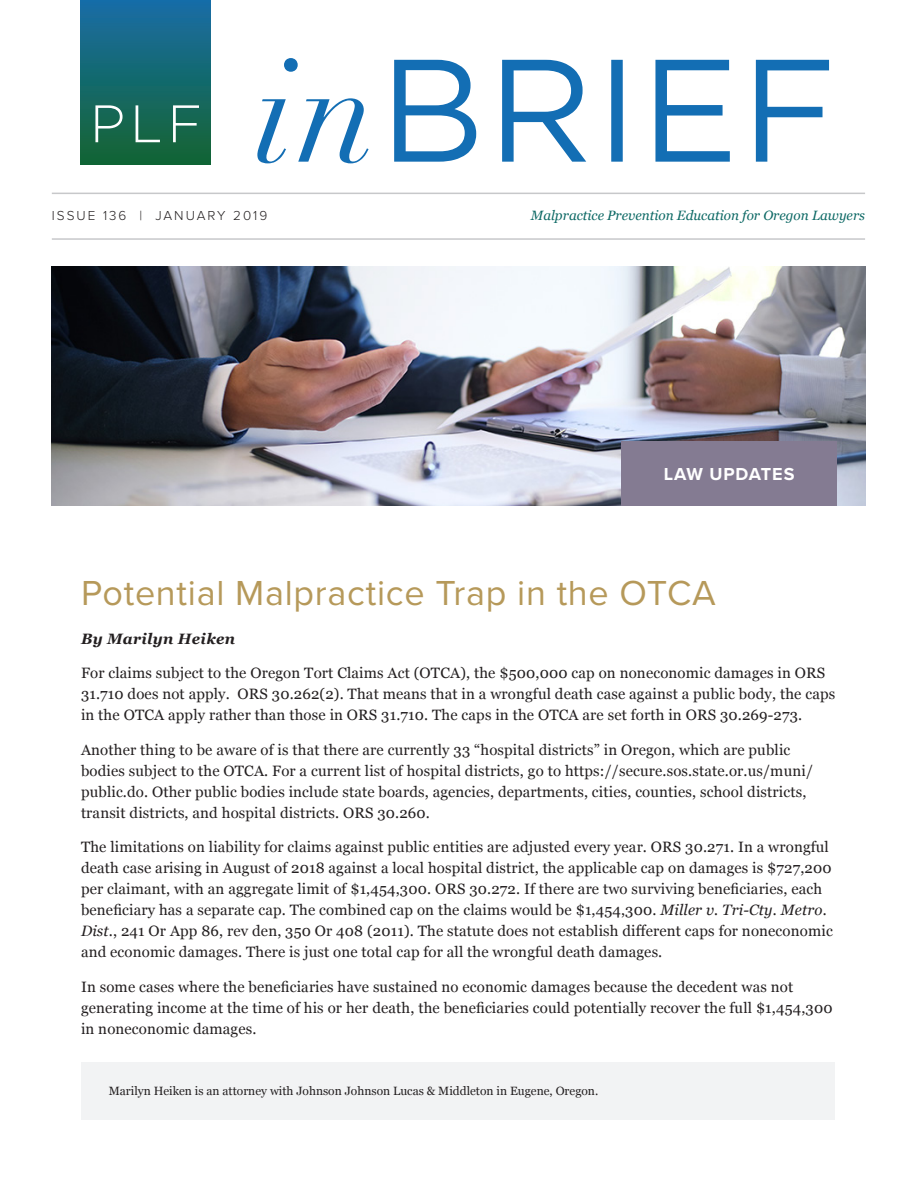
<style>
.page{position:relative;width:918px;height:1188px;background:#fff}
.page>*{position:absolute;margin:0;border:0;box-sizing:border-box;transform-origin:0 0}
.Section_Head_-_No_Un{font:36px "Proxima Nova";letter-spacing:.02em;color:#b6995a}
.body{font:700 18px "Proxima Nova";letter-spacing:.05em;color:#fff}
.body-2{font:15px/21px "Georgia";letter-spacing:.01em;color:#231f20}
.body-3{font:italic 700 15px "Georgia";letter-spacing:.02em;color:#231f20}
.t1{font:italic 13.5px "Georgia";color:#0d6965}
.t2{font:300 13.5px "Proxima Nova";letter-spacing:.15em;color:#231f20}
.body-4{font:12px "Georgia";color:#231f20}
.s1{font-style:italic}
</style>
<div class="page">
<hr style="left:52px;top:193px;width:813px;height:1px;background:#c7c8ca">
<hr style="left:52px;top:238px;width:813px;height:2px;background:#c7c8ca">
<div style="left:80px;top:0;width:130px;height:165px;background:linear-gradient(to bottom,#186da6,#136432)"></div>
<svg style="left:95px;top:105px;width:28px;height:37px"></svg>
<svg style="left:136px;top:105px;width:24px;height:37px"></svg>
<svg style="left:173px;top:105px;width:26px;height:37px"></svg>
<svg style="left:257px;top:58px;width:572px;height:105px"></svg>
<img style="left:52px;top:266px;width:813px;height:239px">
<div style="left:621px;top:441px;width:216px;height:64px;background:#847b92"></div>
<div style="left:81px;top:1062px;width:753px;height:57px;background:#f2f3f4"></div>
<p class="t2" style="left:52px;top:208px;width:217px">ISSUE 136 | JANUARY 2019</p>
<p class="t1" style="left:531px;top:205px;width:336px">Malpractice Prevention Education for Oregon Lawyers</p>
<p class="body" style="left:664px;top:461px;width:132px">LAW UPDATES</p>
<p class="Section_Head_-_No_Un" style="left:81px;top:566px;width:636px">Potential Malpractice Trap in the OTCA</p>
<p class="body-3" style="left:81px;top:629px;width:156px">By Marilyn Heiken</p>
<p class="body-2" style="left:81px;top:662px;width:756px">For claims subject to the Oregon Tort Claims Act (OTCA), the $500,000 cap on noneconomic damages in ORS<br>31.710 does not apply. ORS 30.262(2). That means that in a wrongful death case against a public body, the caps in the OTCA apply rather than those in ORS 31.710. The caps in the OTCA are set forth in ORS 30.269-273.</p>
<p class="body-2" style="left:81px;top:739px;width:734px">Another thing to be aware of is that there are currently 33 “hospital districts” in Oregon, which are public bodies subject to the OTCA. For a current list of hospital districts, go to https://secure.sos.state.or.us/muni/ public.do. Other public bodies include state boards, agencies, departments, cities, counties, school districts, transit districts, and hospital districts. ORS 30.260.</p>
<p class="body-2" style="left:81px;top:836px;width:753px">The limitations on liability for claims against public entities are adjusted every year. ORS 30.271. In a wrongful death case arising in August of 2018 against a local hospital district, the applicable cap on damages is $727,200 per claimant, with an aggregate limit of $1,454,300. ORS 30.272. If there are two surviving beneficiaries, each beneficiary has a separate cap. The combined cap on the claims would be $1,454,300. <span class="s1">Miller v. Tri-Cty. Metro.<br>Dist</span>., 241 Or App 86, rev den, 350 Or 408 (2011). The statute does not establish different caps for noneconomic and economic damages. There is just one total cap for all the wrongful death damages.</p>
<p class="body-2" style="left:81px;top:976px;width:753px">In some cases where the beneficiaries have sustained no economic damages because the decedent was not generating income at the time of his or her death, the beneficiaries could potentially recover the full $1,454,300 in noneconomic damages.</p>
<p class="body-4" style="left:109px;top:1082px;width:491px">Marilyn Heiken is an attorney with Johnson Johnson Lucas &amp; Middleton in Eugene, Oregon.</p>
</div>
